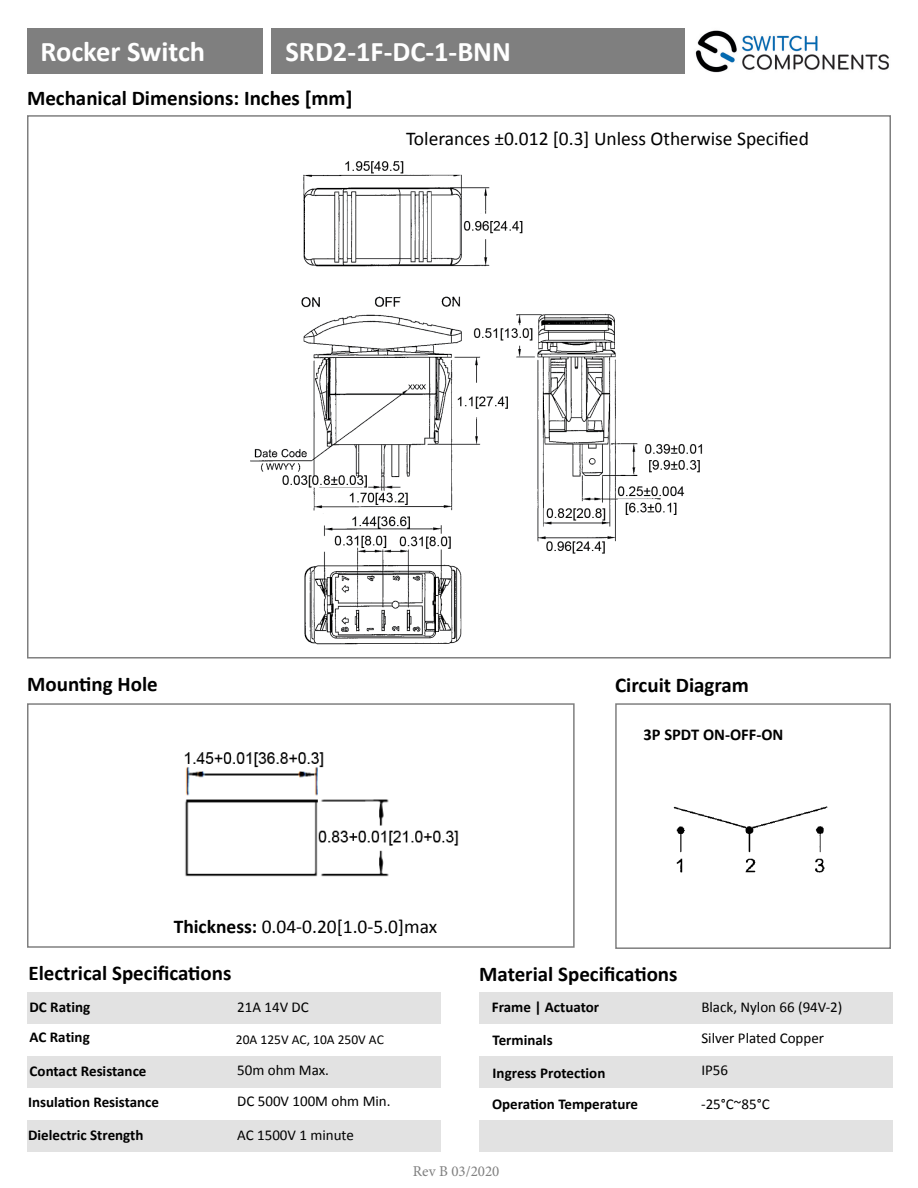
<style>
.page{position:relative;width:918px;height:1188px;background:#fff}
.page>*{position:absolute;margin:0;border:0;box-sizing:border-box;transform-origin:0 0}
.t1{font:700 28.5px "Calibri";color:#fff}
.t2{font:700 21px "Calibri";color:#000}
.t3{font:19.5px "Calibri";color:#000}
.t4{font:700 16.5px "Calibri";color:#000}
.t5{font:700 15px "Calibri";color:#000}
.t6{font:15px "Calibri";color:#000}
.t7{font:15px "Minion Pro";color:#7f7f7f}
.t8{font:13.5px "Calibri";color:#000}
.s1{font-weight:700}
</style>
<div class="page">
<img style="left:695px;top:30px;width:194px;height:43px">
<div style="left:27px;top:29px;width:236px;height:45px;background:#7f7f7f"></div>
<div style="left:27px;top:703px;width:548px;height:245px;border:2px solid #7f7f7f"></div>
<div style="left:615px;top:703px;width:276px;height:246px;border:2px solid #7f7f7f"></div>
<div style="left:27px;top:992px;width:414px;height:31px;background:#e2e2e2"></div>
<div style="left:479px;top:992px;width:414px;height:31px;background:#e2e2e2"></div>
<div style="left:27px;top:1056px;width:414px;height:32px;background:#e2e2e2"></div>
<div style="left:479px;top:1056px;width:414px;height:32px;background:#e2e2e2"></div>
<div style="left:27px;top:1120px;width:414px;height:32px;background:#e2e2e2"></div>
<div style="left:479px;top:1120px;width:414px;height:32px;background:#e2e2e2"></div>
<div style="left:271px;top:28px;width:414px;height:46px;background:#7f7f7f"></div>
<img style="left:184px;top:752px;width:275px;height:125px">
<img style="left:673px;top:806px;width:155px;height:67px">
<img style="left:250px;top:161px;width:453px;height:484px">
<p class="t1" style="left:40px;top:31px;width:166px">Rocker Switch</p>
<p class="t1" style="left:286px;top:31px;width:227px">SRD2-1F-DC-1-BNN</p>
<p class="t2" style="left:27px;top:83px;width:327px">Mechanical Dimensions: Inches [mm]</p>
<p class="t3" style="left:406px;top:126px;width:404px">Tolerances ±0.012 [0.3] Unless Otherwise Specified</p>
<p class="t2" style="left:27px;top:669px;width:132px">Mounting Hole</p>
<p class="t2" style="left:615px;top:671px;width:135px">Circuit Diagram</p>
<p class="t3" style="left:174px;top:914px;width:265px"><span class="s1">Thickness:</span> 0.04-0.20[1.0-5.0]max</p>
<p class="t4" style="left:644px;top:722px;width:141px">3P SPDT ON-OFF-ON</p>
<p class="t2" style="left:29px;top:958px;width:205px">Electrical Specifications</p>
<p class="t2" style="left:479px;top:959px;width:200px">Material Specifications</p>
<p class="t5" style="left:30px;top:996px;width:62px">DC Rating</p>
<p class="t6" style="left:237px;top:998px;width:73px">21A 14V DC</p>
<p class="t5" style="left:29px;top:1027px;width:62px">AC Rating</p>
<p class="t8" style="left:236px;top:1030px;width:150px">20A 125V AC, 10A 250V AC</p>
<p class="t5" style="left:30px;top:1061px;width:118px">Contact Resistance</p>
<p class="t6" style="left:237px;top:1061px;width:93px">50m ohm Max.</p>
<p class="t5" style="left:492px;top:996px;width:109px">Frame | Actuator</p>
<p class="t6" style="left:701px;top:997px;width:143px">Black, Nylon 66 (94V-2)</p>
<p class="t5" style="left:493px;top:1030px;width:62px">Terminals</p>
<p class="t5" style="left:493px;top:1062px;width:114px">Ingress Protection</p>
<p class="t6" style="left:701px;top:1028px;width:124px">Silver Plated Copper</p>
<p class="t6" style="left:701px;top:1061px;width:28px">IP56</p>
<p class="t5" style="left:28px;top:1092px;width:132px">Insulation Resistance</p>
<p class="t5" style="left:28px;top:1124px;width:117px">Dielectric Strength</p>
<p class="t6" style="left:237px;top:1092px;width:155px">DC 500V 100M ohm Min.</p>
<p class="t6" style="left:701px;top:1095px;width:70px">-25°C~85°C</p>
<p class="t5" style="left:492px;top:1093px;width:148px">Operation Temperature</p>
<p class="t6" style="left:237px;top:1125px;width:118px">AC 1500V 1 minute</p>
<p class="t7" style="left:413px;top:1162px;width:88px">Rev B 03/2020</p>
</div>
